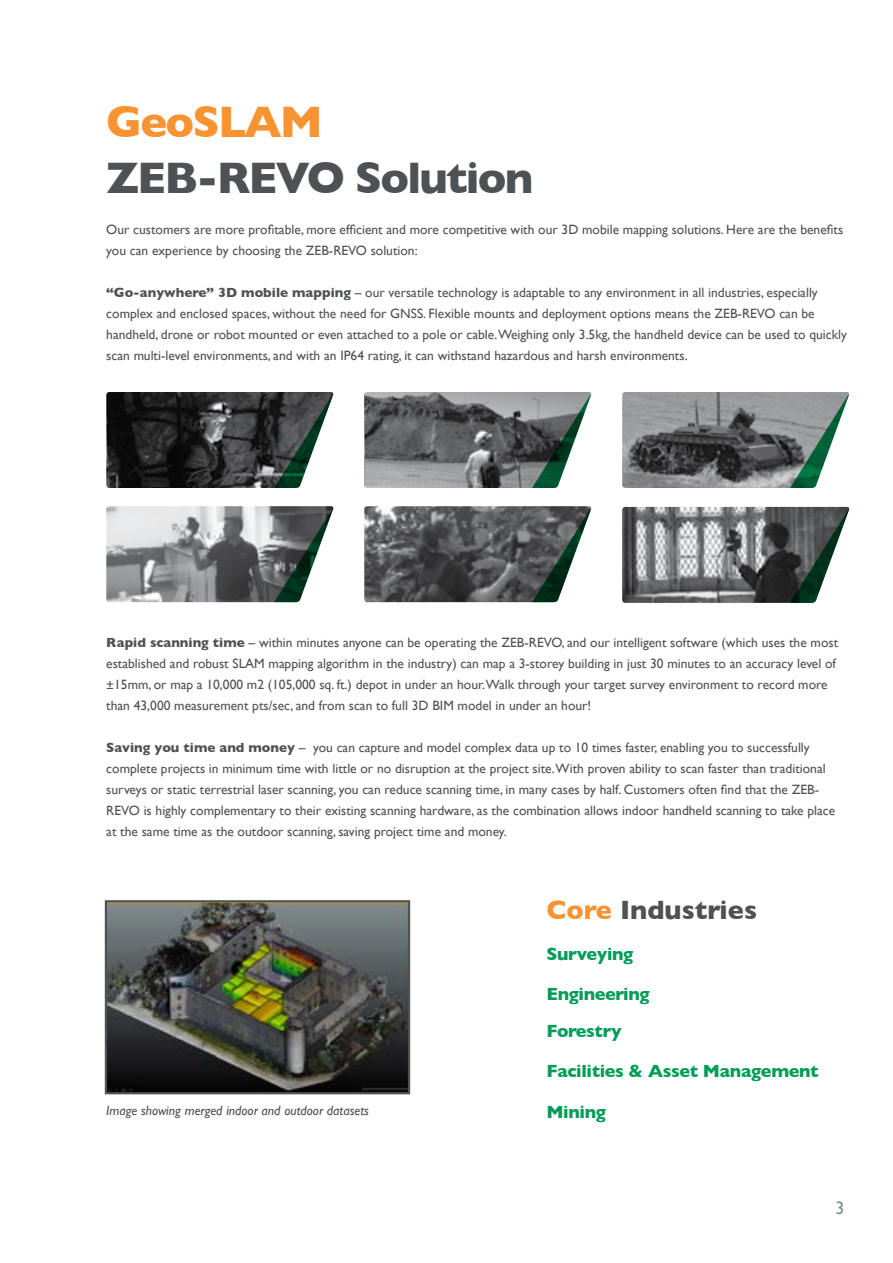
<style>
.page{position:relative;width:893px;height:1263px;background:#fff}
.page>*{position:absolute;margin:0;border:0;box-sizing:border-box;transform-origin:0 0}
.t1{font:700 45px "Gill Sans";letter-spacing:-.04em;color:#4f5254}
.t2{font:700 45px "Gill Sans";letter-spacing:-.04em;color:#f79431}
.t3{font:700 27px "Gill Sans";color:#4f5254}
.t4{font:700 18px/36px "Gill Sans";letter-spacing:-.02em;color:#049d58}
.t5{font:18px "Gill Sans";color:#7b8d97}
.t6{font:13.5px/21px "Gill Sans";color:#4f5254}
.t7{font:italic 13.5px "Gill Sans";color:#4f5254}
.s1{font-weight:700}
.s2{color:#f79431}
</style>
<div class="page">
<img style="left:106px;top:392px;width:227px;height:96px">
<img style="left:106px;top:506px;width:227px;height:96px">
<img style="left:622px;top:507px;width:227px;height:96px">
<img style="left:364px;top:392px;width:227px;height:96px">
<img style="left:622px;top:392px;width:227px;height:96px">
<img style="left:364px;top:506px;width:227px;height:96px">
<svg style="left:274px;top:393px;width:59px;height:95px"></svg>
<svg style="left:274px;top:508px;width:59px;height:94px"></svg>
<svg style="left:790px;top:508px;width:59px;height:95px"></svg>
<svg style="left:532px;top:393px;width:59px;height:95px"></svg>
<svg style="left:790px;top:393px;width:59px;height:95px"></svg>
<svg style="left:532px;top:508px;width:59px;height:94px"></svg>
<img style="left:108px;top:903px;width:299px;height:188px">
<div style="left:105px;top:900px;width:305px;height:194px;border:2px solid #4f5254"></div>
<h1 class="t2" style="left:106px;top:86px;width:218px">GeoSLAM</h1>
<h1 class="t1" style="left:106px;top:142px;width:429px">ZEB-REVO Solution</h1>
<p class="t6" style="left:106px;top:219px;width:738px">Our customers are more profitable, more efficient and more competitive with our 3D mobile mapping solutions. Here are the benefits you can experience by choosing the ZEB-REVO solution:</p>
<p class="t6" style="left:106px;top:282px;width:742px"><span class="s1">“Go-anywhere” 3D mobile mapping</span> – our versatile technology is adaptable to any environment in all industries, especially complex and enclosed spaces, without the need for GNSS. Flexible mounts and deployment options means the ZEB-REVO can be handheld, drone or robot mounted or even attached to a pole or cable.Weighing only 3.5kg, the handheld device can be used to quickly scan multi-level environments, and with an IP64 rating, it can withstand hazardous and harsh environments.</p>
<p class="t6" style="left:106px;top:631px;width:733px"><span class="s1">Rapid scanning time</span> – within minutes anyone can be operating the ZEB-REVO, and our intelligent software (which uses the most established and robust SLAM mapping algorithm in the industry) can map a 3-storey building in just 30 minutes to an accuracy level of ±15mm, or map a 10,000 m2 (105,000 sq. ft.) depot in under an hour.Walk through your target survey environment to record more than 43,000 measurement pts/sec, and from scan to full 3D BIM model in under an hour!</p>
<p class="t6" style="left:106px;top:736px;width:730px"><span class="s1">Saving you time and money</span> – you can capture and model complex data up to 10 times faster, enabling you to successfully complete projects in minimum time with little or no disruption at the project site.With proven ability to scan faster than traditional surveys or static terrestrial laser scanning, you can reduce scanning time, in many cases by half. Customers often find that the ZEB-REVO is highly complementary to their existing scanning hardware, as the combination allows indoor handheld scanning to take place at the same time as the outdoor scanning, saving project time and money.</p>
<h2 class="t3" style="left:546px;top:889px;width:212px"><span class="s2">Core</span> Industries</h2>
<h3 class="t4" style="left:546px;top:935px;width:89px">Surveying</h3>
<h3 class="t4" style="left:546px;top:976px;width:105px">Engineering<br>Forestry</h3>
<h3 class="t4" style="left:546px;top:1052px;width:274px">Facilities &amp; Asset Management</h3>
<p class="t7" style="left:106px;top:1103px;width:264px">Image showing merged indoor and outdoor datasets</p>
<h3 class="t4" style="left:546px;top:1093px;width:61px">Mining</h3>
<h3 class="t5" style="left:835px;top:1197px;width:10px">3</h3>
</div>
